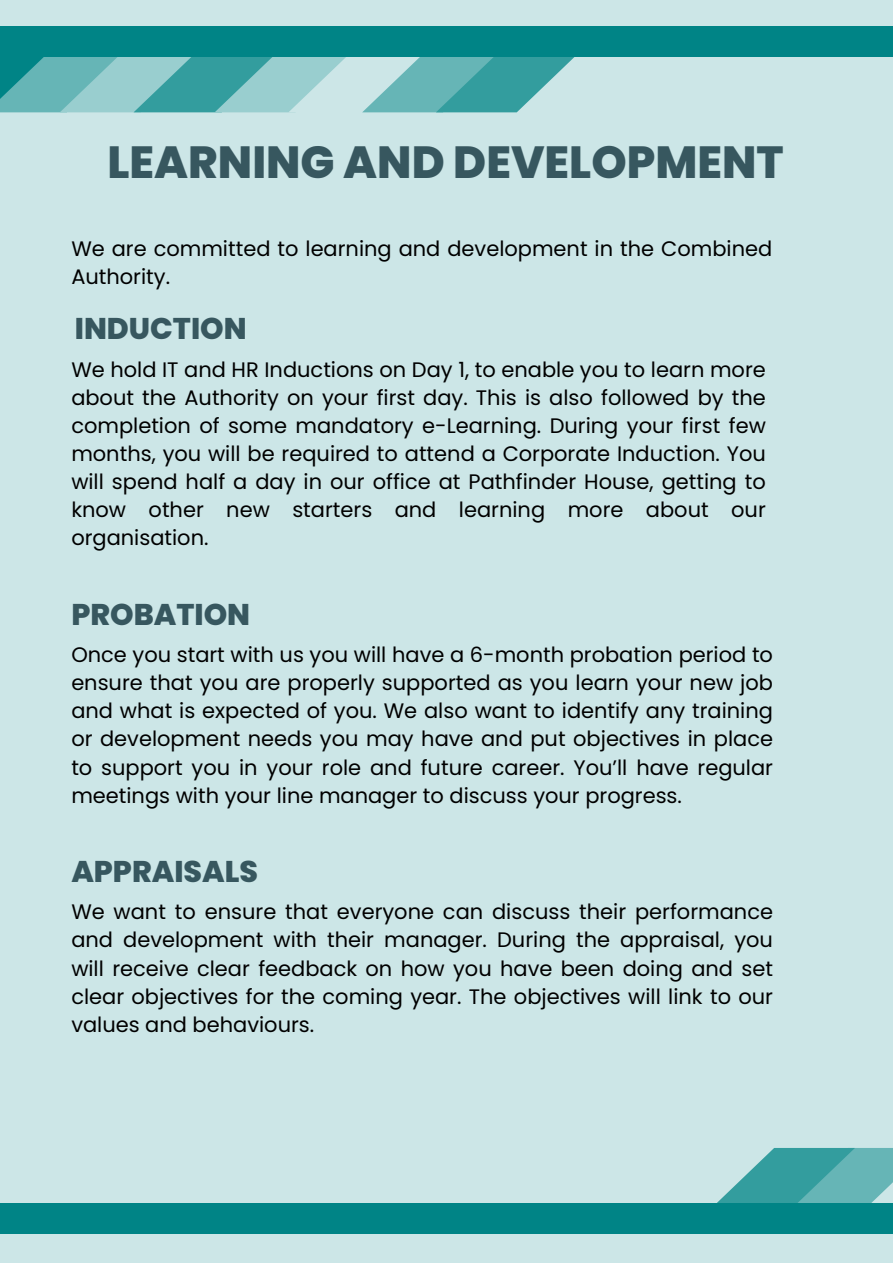
<style>
.page{position:relative;width:893px;height:1264px;background:#fff}
.page>*{position:absolute;margin:0;border:0;box-sizing:border-box;transform-origin:0 0}
.t1{font:800 45px "Poppins";color:#37575f}
.t2{font:800 30px "Poppins";color:#37575f}
.t3{font:21px/28px "Poppins";color:#000;text-align:justify}
</style>
<div class="page">
<div style="left:0;top:0;width:892px;height:1262px;background:#cce6e7"></div>
<svg style="left:0;top:57px;width:575px;height:55px"></svg>
<svg style="left:717px;top:1147px;width:175px;height:56px"></svg>
<div style="left:0;top:26px;width:892px;height:31px;background:#008486"></div>
<div style="left:0;top:1203px;width:892px;height:30px;background:#008486"></div>
<p class="t1" style="left:107px;top:131px;width:677px">LEARNING AND DEVELOPMENT</p>
<p class="t3" style="left:71px;top:234px;width:702px">We are committed to learning and development in the Combined<br>Authority.</p>
<p class="t2" style="left:75px;top:308px;width:173px">INDUCTION</p>
<p class="t3" style="left:71px;top:355px;width:696px">We hold IT and HR Inductions on Day 1, to enable you to learn more about the Authority on your first day. This is also followed by the completion of some mandatory e-Learning. During your first few months, you will be required to attend a Corporate Induction. You will spend half a day in our office at Pathfinder House, getting to know other new starters and learning more about our organisation.</p>
<p class="t2" style="left:71px;top:593px;width:180px">PROBATION</p>
<p class="t3" style="left:71px;top:640px;width:703px">Once you start with us you will have a 6-month probation period to ensure that you are properly supported as you learn your new job and what is expected of you. We also want to identify any training or development needs you may have and put objectives in place to support you in your role and future career. You’ll have regular meetings with your line manager to discuss your progress.</p>
<p class="t2" style="left:71px;top:850px;width:188px">APPRAISALS</p>
<p class="t3" style="left:71px;top:897px;width:703px">We want to ensure that everyone can discuss their performance and development with their manager. During the appraisal, you will receive clear feedback on how you have been doing and set clear objectives for the coming year. The objectives will link to our values and behaviours.</p>
</div>
